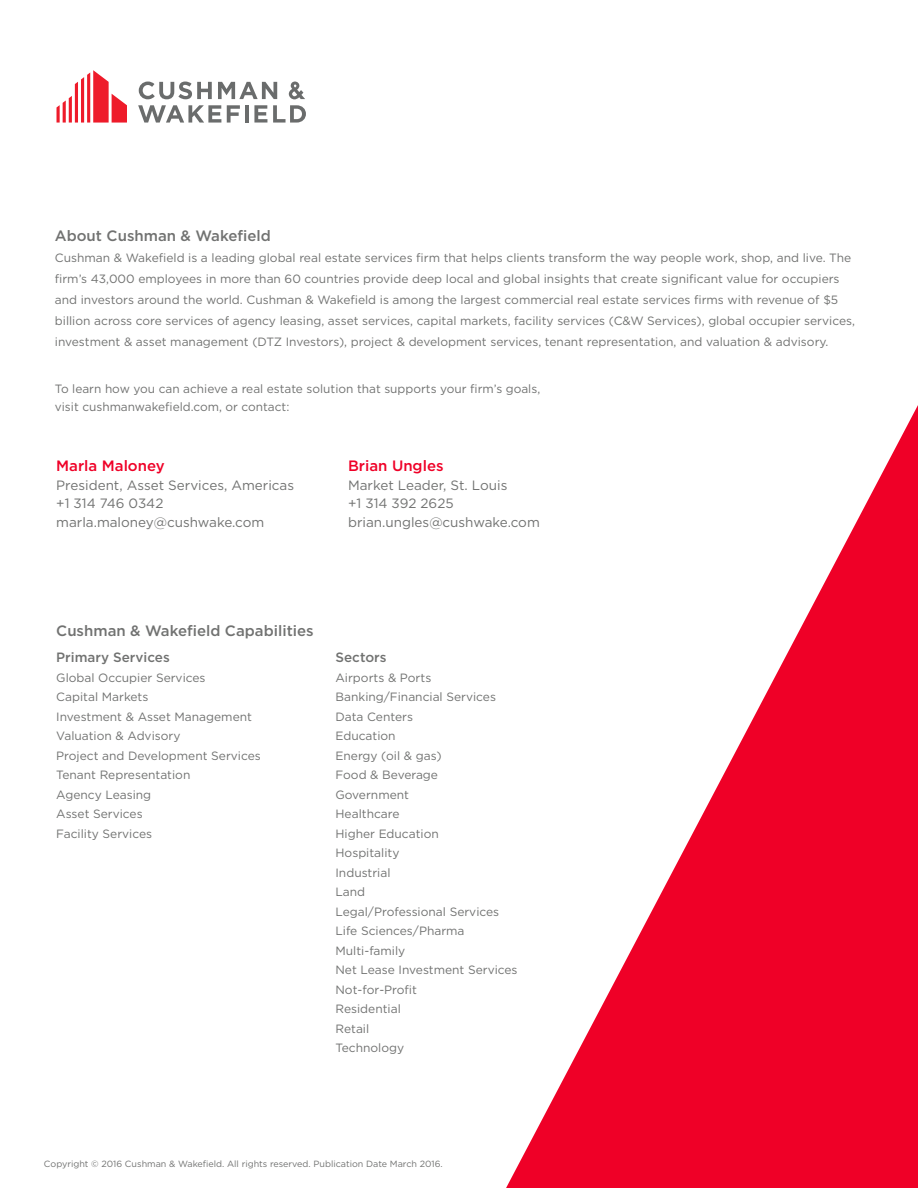
<style>
.page{position:relative;width:918px;height:1188px;background:#fff}
.page>*{position:absolute;margin:0;border:0;box-sizing:border-box;transform-origin:0 0}
.boilerplate{font:500 15px "Gotham";color:#717271}
.subheads{font:500 15px "Gotham";color:#717271}
.subheads-2{font:500 15px "Gotham";color:#ef0027}
.text_-_smaller{font:500 15px "Gotham";color:#ef0027}
.text_-_smaller-2{font:13.5px/18.8px "Gotham";color:#717271}
.boilerplate-2{font:500 13.5px "Gotham";color:#717271}
.subheads-3{font:12px/21px "Gotham";color:#717271}
.boilerplate-3{font:12px/19.5px "Gotham";color:#717271}
.text{font:12px/18px "Gotham";color:#717271}
.t1{font:9px "Gotham";color:#717271}
</style>
<div class="page">
<svg style="left:57px;top:70px;width:70px;height:53px"></svg>
<hr style="left:245px;top:105px;width:4px;height:18px;background:#6a6c6c">
<svg style="left:254px;top:105px;width:13px;height:18px"></svg>
<svg style="left:273px;top:105px;width:33px;height:18px"></svg>
<svg style="left:139px;top:81px;width:73px;height:18px"></svg>
<svg style="left:218px;top:82px;width:59px;height:17px"></svg>
<svg style="left:227px;top:105px;width:13px;height:18px"></svg>
<svg style="left:138px;top:105px;width:83px;height:18px"></svg>
<svg style="left:289px;top:82px;width:16px;height:17px"></svg>
<svg style="left:506px;top:405px;width:412px;height:783px"></svg>
<p class="subheads" style="left:55px;top:226px;width:217px">About Cushman &amp; Wakefield</p>
<p class="subheads-3" style="left:55px;top:247px;width:802px">Cushman &amp; Wakefield is a leading global real estate services firm that helps clients transform the way people work, shop, and live. The firm’s 43,000 employees in more than 60 countries provide deep local and global insights that create significant value for occupiers and investors around the world. Cushman &amp; Wakefield is among the largest commercial real estate services firms with revenue of $5 billion across core services of agency leasing, asset services, capital markets, facility services (C&amp;W Services), global occupier services, investment &amp; asset management (DTZ Investors), project &amp; development services, tenant representation, and valuation &amp; advisory.</p>
<p class="text" style="left:55px;top:380px;width:487px">To learn how you can achieve a real estate solution that supports your firm’s goals, visit cushmanwakefield.com, or contact:</p>
<p class="subheads-2" style="left:56px;top:456px;width:110px">Marla Maloney</p>
<p class="text_-_smaller-2" style="left:56px;top:475px;width:239px">President, Asset Services, Americas +1 314 746 0342 marla.maloney@cushwake.com</p>
<p class="text_-_smaller" style="left:348px;top:456px;width:97px">Brian Ungles</p>
<p class="text_-_smaller-2" style="left:348px;top:475px;width:193px">Market Leader, St. Louis<br>+1 314 392 2625 brian.ungles@cushwake.com</p>
<p class="boilerplate" style="left:56px;top:621px;width:259px">Cushman &amp; Wakefield Capabilities</p>
<p class="boilerplate-2" style="left:56px;top:649px;width:115px">Primary Services</p>
<p class="boilerplate-3" style="left:56px;top:668px;width:151px">Global Occupier Services</p>
<p class="boilerplate-3" style="left:56px;top:687px;width:94px">Capital Markets</p>
<p class="boilerplate-3" style="left:56px;top:707px;width:197px">Investment &amp; Asset Management</p>
<p class="boilerplate-3" style="left:56px;top:726px;width:126px">Valuation &amp; Advisory</p>
<p class="boilerplate-3" style="left:56px;top:746px;width:206px">Project and Development Services</p>
<p class="boilerplate-3" style="left:56px;top:765px;width:136px">Tenant Representation</p>
<p class="boilerplate-3" style="left:56px;top:785px;width:96px">Agency Leasing</p>
<p class="boilerplate-3" style="left:56px;top:804px;width:88px">Asset Services</p>
<p class="boilerplate-3" style="left:56px;top:824px;width:97px">Facility Services</p>
<p class="boilerplate-2" style="left:336px;top:649px;width:53px">Sectors</p>
<p class="boilerplate-3" style="left:336px;top:668px;width:97px">Airports &amp; Ports</p>
<p class="boilerplate-3" style="left:336px;top:687px;width:162px">Banking/Financial Services</p>
<p class="boilerplate-3" style="left:336px;top:707px;width:79px">Data Centers</p>
<p class="boilerplate-3" style="left:336px;top:726px;width:62px">Education</p>
<p class="boilerplate-3" style="left:336px;top:746px;width:108px">Energy (oil &amp; gas)</p>
<p class="boilerplate-3" style="left:336px;top:765px;width:104px">Food &amp; Beverage</p>
<p class="boilerplate-3" style="left:336px;top:785px;width:75px">Government</p>
<p class="boilerplate-3" style="left:336px;top:804px;width:66px">Healthcare</p>
<p class="boilerplate-3" style="left:336px;top:824px;width:105px">Higher Education</p>
<p class="boilerplate-3" style="left:336px;top:843px;width:66px">Hospitality</p>
<p class="boilerplate-3" style="left:336px;top:863px;width:57px">Industrial</p>
<p class="boilerplate-3" style="left:336px;top:882px;width:31px">Land</p>
<p class="boilerplate-3" style="left:336px;top:902px;width:165px">Legal/Professional Services</p>
<p class="boilerplate-3" style="left:336px;top:921px;width:131px">Life Sciences/Pharma</p>
<p class="boilerplate-3" style="left:336px;top:941px;width:184px">Multi-family<br>Net Lease Investment Services</p>
<p class="boilerplate-3" style="left:336px;top:980px;width:83px">Not-for-Profit</p>
<p class="boilerplate-3" style="left:336px;top:999px;width:67px">Residential</p>
<p class="boilerplate-3" style="left:336px;top:1019px;width:35px">Retail</p>
<p class="boilerplate-3" style="left:336px;top:1038px;width:70px">Technology</p>
<p class="t1" style="left:44px;top:1158px;width:400px">Copyright © 2016 Cushman &amp; Wakefield. All rights reserved. Publication Date March 2016.</p>
</div>
